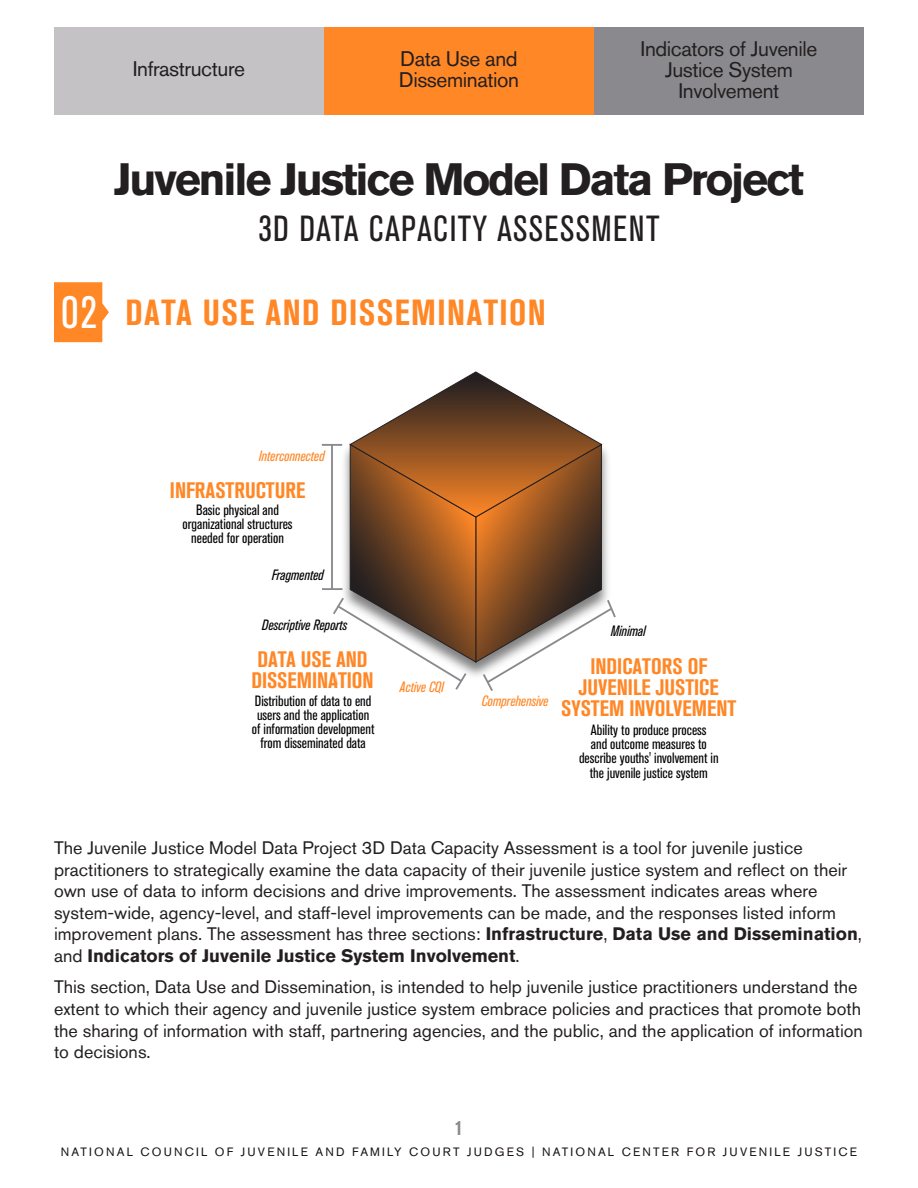
<style>
.page{position:relative;width:918px;height:1188px;background:#fff}
.page>*{position:absolute;margin:0;border:0;box-sizing:border-box;transform-origin:0 0}
.t1{font:700 45px "Akzidenz Grotesk BQ";letter-spacing:-.05em;color:#231f20}
.t2{font:condensed 45px "Akzidenz Grotesk BQ";color:#fff}
.t3{font:condensed 36px "Akzidenz Grotesk BQ";letter-spacing:.04em;color:#231f20}
.t4{font:700 condensed 36px "Akzidenz Grotesk BQ";letter-spacing:.04em;color:#ff8726}
.t5{font:700 condensed 22.2px/20.7px "Akzidenz Grotesk BQ";color:#ff8726}
.t6{font:21px/21px "Akzidenz Grotesk BQ";letter-spacing:-.02em;color:#231f20}
.t7{font:700 condensed 21px "Akzidenz Grotesk BQ";color:#8a8a8e}
.t8{font:18px/21.6px "Akzidenz Grotesk BQ";color:#231f20}
.t9{font:condensed 14.85px/14.1px "Akzidenz Grotesk BQ";color:#000;text-align:center}
.t10{font:italic condensed 14.85px "Akzidenz Grotesk BQ";color:#ff8726}
.t11{font:italic condensed 14.85px "Akzidenz Grotesk BQ";color:#000}
.t12{font:12px "Akzidenz Grotesk BQ";letter-spacing:.18em;color:#1b1513}
.s1{font-weight:700}
</style>
<div class="page">
<div style="left:54px;top:27px;width:270px;height:87px;background:#c4c2c5"></div>
<div style="left:324px;top:27px;width:270px;height:87px;background:#ff8726"></div>
<div style="left:594px;top:27px;width:270px;height:87px;background:#8a8a8e"></div>
<svg style="left:54px;top:282px;width:55px;height:60px;background:#ff933d"></svg>
<hr style="left:322px;top:444px;width:20px;height:2px;background:#8a8a8e">
<hr style="left:322px;top:588px;width:20px;height:2px;background:#8a8a8e">
<svg style="left:331px;top:371px;width:285px;height:320px"></svg>
<p class="t6" style="left:133px;top:58px;width:114px">Infrastructure</p>
<p class="t6" style="left:399px;top:48px;width:122px">Data Use and<br>Dissemination</p>
<p class="t6" style="left:641px;top:38px;width:178px;text-align:center">Indicators of Juvenile<br>Justice System<br>Involvement</p>
<p class="t1" style="left:114px;top:153px;width:692px">Juvenile Justice Model Data Project</p>
<p class="t3" style="left:258px;top:208px;width:403px">3D DATA CAPACITY ASSESSMENT</p>
<p class="t2" style="left:62px;top:287px;width:37px">02</p>
<p class="t4" style="left:126px;top:292px;width:422px">DATA USE AND DISSEMINATION</p>
<p class="t10" style="left:259px;top:447px;width:67px">Interconnected</p>
<p class="t5" style="left:170px;top:480px;width:137px">INFRASTRUCTURE</p>
<p class="t9" style="left:183px;top:503px;width:112px">Basic physical and organizational structures needed for operation</p>
<p class="t11" style="left:272px;top:566px;width:53px">Fragmented</p>
<p class="t11" style="left:262px;top:616px;width:87px">Descriptive Reports</p>
<p class="t11" style="left:611px;top:622px;width:36px">Minimal</p>
<p class="t5" style="left:251px;top:649px;width:124px">DATA USE AND<br>DISSEMINATION</p>
<p class="t5" style="left:561px;top:656px;width:177px;text-align:center">INDICATORS OF<br>JUVENILE JUSTICE<br>SYSTEM INVOLVEMENT</p>
<p class="t10" style="left:400px;top:678px;width:46px">Active CQI</p>
<p class="t10" style="left:482px;top:692px;width:68px">Comprehensive</p>
<p class="t9" style="left:252px;top:694px;width:124px">Distribution of data to end users and the application of information development from disseminated data</p>
<p class="t9" style="left:579px;top:723px;width:141px">Ability to produce process<br>and outcome measures to describe youths' involvement in the juvenile justice system</p>
<p class="t8" style="left:54px;top:837px;width:810px">The Juvenile Justice Model Data Project 3D Data Capacity Assessment is a tool for juvenile justice practitioners to strategically examine the data capacity of their juvenile justice system and reflect on their own use of data to inform decisions and drive improvements. The assessment indicates areas where system-wide, agency-level, and staff-level improvements can be made, and the responses listed inform improvement plans. The assessment has three sections: <span class="s1">Infrastructure</span>, <span class="s1">Data Use and Dissemination</span>, and <span class="s1">Indicators of Juvenile Justice System Involvement</span>.</p>
<p class="t8" style="left:54px;top:976px;width:810px">This section, Data Use and Dissemination, is intended to help juvenile justice practitioners understand the extent to which their agency and juvenile justice system embrace policies and practices that promote both the sharing of information with staff, partnering agencies, and the public, and the application of information to decisions.</p>
<p class="t7" style="left:455px;top:1115px;width:10px">1</p>
<p class="t12" style="left:61px;top:1145px;width:798px">NATIONAL COUNCIL OF JUVENILE AND FAMILY COURT JUDGES | NATIONAL CENTER FOR JUVENILE JUSTICE</p>
</div>
